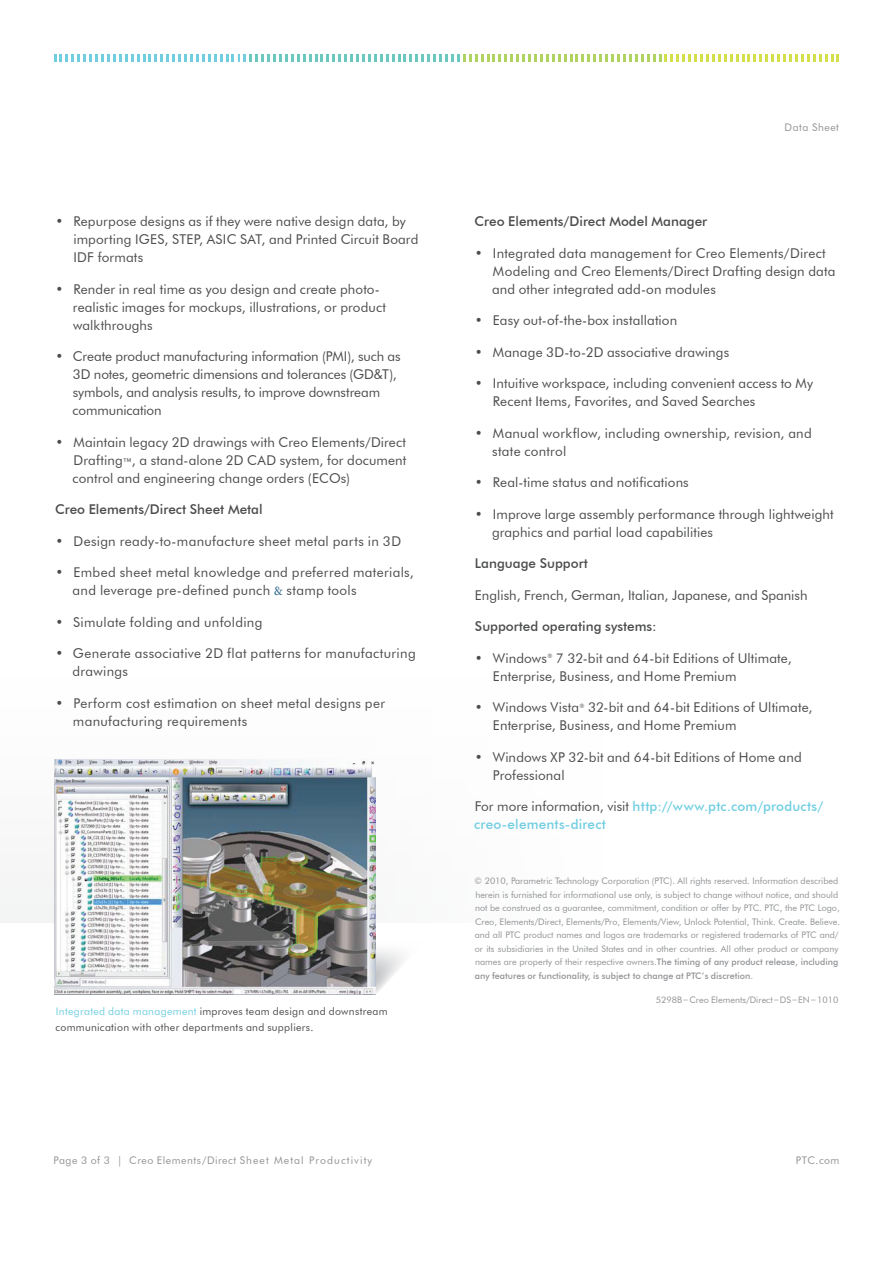
<style>
.page{position:relative;width:893px;height:1263px;background:#fff}
.page>*{position:absolute;margin:0;border:0;box-sizing:border-box;transform-origin:0 0}
.t1{font:13.5px/18px "Futura BT";letter-spacing:.01em;color:#4b4c4d}
.t2{font:500 13.5px "Futura BT";color:#4b4c4d}
.t3{font:500 13.5px/18px "Futura BT";letter-spacing:.015em;color:#71cee1}
.t4{font:10.5px/15.8px "Futura BT";letter-spacing:.03em;color:#4b4c4d}
.t5{font:10.5px "Futura BT";letter-spacing:.085em;color:#919396}
.t6{font:10.5px "Futura BT";letter-spacing:.05em;color:#919396}
.t7{font:9px/13.5px "Futura BT";color:#919396}
.t8{font:6px "Futura BT";color:#4b4c4d}
.s1{font-family:"Georgia";font-size:12px;color:#386e8f}
.s2{color:#71cee1}
.s3{font-weight:400;color:#4b4c4d}
.s4{font-weight:500}
</style>
<div class="page">
<svg style="left:54px;top:54px;width:785px;height:8px"></svg>
<svg style="left:182px;top:950px;width:221px;height:45px"></svg>
<img style="left:54px;top:760px;width:322px;height:234px">
<p class="t1" style="left:73px;top:212px;width:347px;text-indent:-18px">• Repurpose designs as if they were native design data, by importing IGES, STEP, ASIC SAT, and Printed Circuit Board<br>IDF formats</p>
<p class="t1" style="left:73px;top:280px;width:315px;text-indent:-18px">• Render in real time as you design and create photo&shy;realistic images for mockups, illustrations, or product walkthroughs</p>
<p class="t1" style="left:73px;top:347px;width:329px;text-indent:-17px">• Create product manufacturing information (PMI), such as 3D notes, geometric dimensions and tolerances (GD&amp;T), symbols, and analysis results, to improve downstream communication</p>
<p class="t1" style="left:73px;top:433px;width:335px;text-align:justify;text-indent:-17px">• Maintain legacy 2D drawings with Creo Elements/Direct Drafting™, a stand-alone 2D CAD system, for document control and engineering change orders (ECOs)</p>
<p class="t2" style="left:55px;top:501px;width:209px">Creo Elements/Direct Sheet Metal</p>
<p class="t1" style="left:55px;top:532px;width:347px">• Design ready-to-manufacture sheet metal parts in 3D</p>
<p class="t1" style="left:73px;top:563px;width:343px;text-indent:-17px">• Embed sheet metal knowledge and preferred materials, and leverage pre-defined punch <span class="s1">&amp;</span> stamp tools</p>
<p class="t1" style="left:55px;top:613px;width:209px">• Simulate folding and unfolding</p>
<p class="t1" style="left:72px;top:644px;width:345px;text-indent:-17px">• Generate associative 2D flat patterns for manufacturing drawings</p>
<p class="t1" style="left:73px;top:694px;width:314px;text-indent:-18px">• Perform cost estimation on sheet metal designs per manufacturing requirements</p>
<p class="t4" style="left:55px;top:1003px;width:334px"><span class="s2">Integrated data management</span> improves team design and downstream communication with other departments and suppliers.</p>
<p class="t6" style="left:785px;top:121px;width:56px">Data Sheet</p>
<p class="t2" style="left:474px;top:213px;width:234px">Creo Elements/Direct Model Manager</p>
<p class="t1" style="left:492px;top:244px;width:345px;text-indent:-17px">• Integrated data management for Creo Elements/Direct<br>Modeling and Creo Elements/Direct Drafting design data and other integrated add-on modules</p>
<p class="t1" style="left:475px;top:311px;width:204px">• Easy out-of-the-box installation</p>
<p class="t1" style="left:475px;top:343px;width:256px">• Manage 3D-to-2D associative drawings</p>
<p class="t1" style="left:493px;top:374px;width:322px;text-indent:-18px">• Intuitive workspace, including convenient access to My<br>Recent Items, Favorites, and Saved Searches</p>
<p class="t1" style="left:492px;top:424px;width:321px;text-indent:-17px">• Manual workflow, including ownership, revision, and state control</p>
<p class="t1" style="left:475px;top:473px;width:215px">• Real-time status and notifications</p>
<p class="t1" style="left:492px;top:505px;width:343px;text-indent:-17px">• Improve large assembly performance through lightweight graphics and partial load capabilities</p>
<p class="t2" style="left:475px;top:555px;width:114px">Language Support</p>
<p class="t1" style="left:475px;top:586px;width:334px">English, French, German, Italian, Japanese, and Spanish</p>
<p class="t2" style="left:475px;top:618px;width:183px">Supported operating systems:</p>
<p class="t1" style="left:475px;top:649px;width:74px">• Windows</p>
<p class="t8" style="left:547px;top:652px;width:6px">®</p>
<p class="t1" style="left:493px;top:649px;width:300px;text-indent:63px">7 32-bit and 64-bit Editions of Ultimate,<br>Enterprise, Business, and Home Premium</p>
<p class="t1" style="left:475px;top:698px;width:106px">• Windows Vista</p>
<p class="t8" style="left:580px;top:702px;width:6px">®</p>
<p class="t1" style="left:493px;top:698px;width:321px;text-indent:95px">32-bit and 64-bit Editions of Ultimate,<br>Enterprise, Business, and Home Premium</p>
<p class="t1" style="left:493px;top:748px;width:310px;text-indent:-18px">• Windows XP 32-bit and 64-bit Editions of Home and<br>Professional</p>
<p class="t3" style="left:474px;top:797px;width:351px"><span class="s3">For more information, visit</span> http://www.ptc.com/products/ creo-elements-direct</p>
<p class="t7" style="left:475px;top:874px;width:367px">© 2010, Parametric Technology Corporation (PTC). All rights reserved. Information described herein is furnished for informational use only, is subject to change without notice, and should not be construed as a guarantee, commitment, condition or offer by PTC. PTC, the PTC Logo, Creo, Elements/Direct, Elements/Pro, Elements/View, Unlock Potential, Think. Create. Believe. and all PTC product names and logos are trademarks or registered trademarks of PTC and/ or its subsidiaries in the United States and in other countries. All other product or company names are property of their respective owners.<span class="s4">The timing of any product release, including any features or functionality, is subject to change at PTC’s discretion.</span></p>
<p class="t7" style="left:656px;top:993px;width:184px">5298B – Creo Elements/Direct – DS – EN– 1010</p>
<p class="t5" style="left:53px;top:1154px;width:320px">Page 3 of 3 | Creo Elements/Direct Sheet Metal Productivity</p>
<p class="t6" style="left:796px;top:1154px;width:45px">PTC.com</p>
</div>
